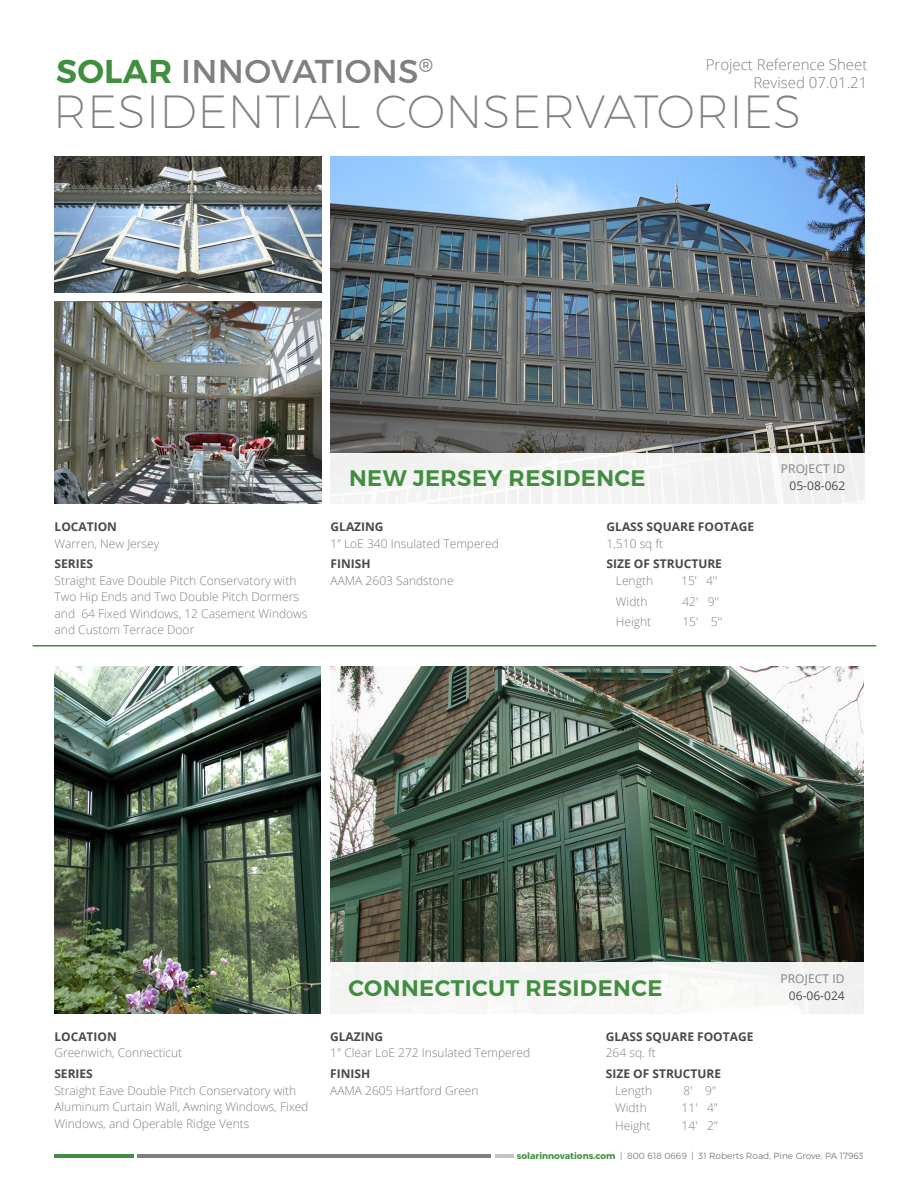
<style>
.page{position:relative;width:918px;height:1188px;background:#fff}
.page>*{position:absolute;margin:0;border:0;box-sizing:border-box;transform-origin:0 0}
.t1{font:200 46.5px "Montserrat";letter-spacing:.01em;color:#7f8080}
.t2{font:33px "Montserrat";letter-spacing:.01em;color:#7f8080}
.t3{font:600 22.5px "Montserrat";letter-spacing:.02em;color:#418e41}
.t4{font:300 15px/18px "Open Sans";color:#7f8080;text-align:right}
.t5{font:300 12px/16.5px "Open Sans";color:#7f8080}
.t6{font:700 12px/16.5px "Open Sans";color:#484948}
.t7{font:12px "Open Sans";letter-spacing:.01em;color:#7f8080}
.t8{font:12px "Open Sans";color:#484948}
.t9{font:300 9px "Montserrat";color:#7f8080}
.s1{font-weight:600;color:#418e41}
.s2{font-weight:700;color:#484948}
.s3{font-weight:300;color:#7f8080}
.s4{font-weight:700;color:#418e41}
</style>
<div class="page">
<hr style="left:138px;top:1155px;width:353px;height:3px;background:#7f8080">
<hr style="left:54px;top:1155px;width:80px;height:3px;background:#418e41">
<hr style="left:495px;top:1155px;width:19px;height:3px;background:#c5c2c1">
<img style="left:330px;top:666px;width:534px;height:297px">
<img style="left:54px;top:666px;width:267px;height:348px">
<div style="left:325px;top:963px;width:547px;height:59px;background:#f6f6f4"></div>
<hr style="left:33px;top:645px;width:843px;height:1px;background:#418e41">
<img style="left:331px;top:156px;width:534px;height:297px">
<img style="left:55px;top:156px;width:267px;height:136px">
<img style="left:55px;top:301px;width:267px;height:203px">
<div style="left:326px;top:453px;width:546px;height:53px;background:#f3f2f2"></div>
<h2 class="t2" style="left:56px;top:51px;width:379px"><span class="s1">SOLAR</span> INNOVATIONS<sup>®</sup></h2>
<p class="t4" style="left:706px;top:55px;width:163px">Project Reference Sheet<br>Revised 07.01.21</p>
<h1 class="t1" style="left:53px;top:83px;width:750px">RESIDENTIAL CONSERVATORIES</h1>
<p class="t5" style="left:55px;top:518px;width:106px"><span class="s2">LOCATION<br></span>Warren, New Jersey</p>
<p class="t5" style="left:55px;top:555px;width:254px"><span class="s2">SERIES<br></span>Straight Eave Double Pitch Conservatory with<br>Two Hip Ends and Two Double Pitch Dormers and 64 Fixed Windows, 12 Casement Windows and Custom Terrace Door</p>
<p class="t3" style="left:349px;top:464px;width:298px">NEW JERSEY RESIDENCE</p>
<p class="t7" style="left:781px;top:461px;width:66px">PROJECT ID</p>
<p class="t8" style="left:790px;top:477px;width:57px">05-08-062</p>
<p class="t5" style="left:331px;top:518px;width:170px"><span class="s2">GLAZING<br></span>1” LoE 340 Insulated Tempered</p>
<p class="t5" style="left:331px;top:555px;width:125px"><span class="s2">FINISH<br></span>AAMA 2603 Sandstone</p>
<p class="t6" style="left:607px;top:518px;width:149px">GLASS SQUARE FOOTAGE<br><span class="s3">1,510 sq ft</span></p>
<p class="t6" style="left:616px;top:555px;width:108px;text-indent:-9px">SIZE OF STRUCTURE<br><span class="s3">Length</span></p>
<p class="t5" style="left:681px;top:572px;width:38px">15’ 4''</p>
<p class="t5" style="left:616px;top:593px;width:33px">Width</p>
<p class="t5" style="left:682px;top:593px;width:38px">42' 9''</p>
<p class="t5" style="left:616px;top:614px;width:37px">Height</p>
<p class="t5" style="left:682px;top:614px;width:41px">15' 5''</p>
<p class="t5" style="left:54px;top:1028px;width:129px"><span class="s2">LOCATION<br></span>Greenwich, Connecticut</p>
<p class="t5" style="left:54px;top:1065px;width:256px"><span class="s2">SERIES<br></span>Straight Eave Double Pitch Conservatory with Aluminum Curtain Wall, Awning Windows, Fixed Windows, and Operable Ridge Vents</p>
<p class="t3" style="left:349px;top:974px;width:315px">CONNECTICUT RESIDENCE</p>
<p class="t7" style="left:780px;top:970px;width:66px">PROJECT ID</p>
<p class="t8" style="left:789px;top:987px;width:57px">06-06-024</p>
<p class="t5" style="left:330px;top:1028px;width:202px"><span class="s2">GLAZING<br></span>1″ Clear LoE 272 Insulated Tempered</p>
<p class="t5" style="left:330px;top:1065px;width:150px"><span class="s2">FINISH<br></span>AAMA 2605 Hartford Green</p>
<p class="t6" style="left:606px;top:1028px;width:149px">GLASS SQUARE FOOTAGE<br><span class="s3">264 sq. ft</span></p>
<p class="t6" style="left:615px;top:1065px;width:108px;text-indent:-9px">SIZE OF STRUCTURE<br><span class="s3">Length</span></p>
<p class="t5" style="left:684px;top:1082px;width:34px">8′ 9″</p>
<p class="t5" style="left:615px;top:1099px;width:33px">Width</p>
<p class="t5" style="left:682px;top:1099px;width:38px">11' 4″</p>
<p class="t5" style="left:615px;top:1117px;width:37px">Height</p>
<p class="t5" style="left:682px;top:1117px;width:38px">14′ 2″</p>
<p class="t9" style="left:517px;top:1150px;width:348px"><span class="s4">solarinnovations.com</span> | 800 618 0669 | 31 Roberts Road, Pine Grove, PA 17963</p>
</div>
